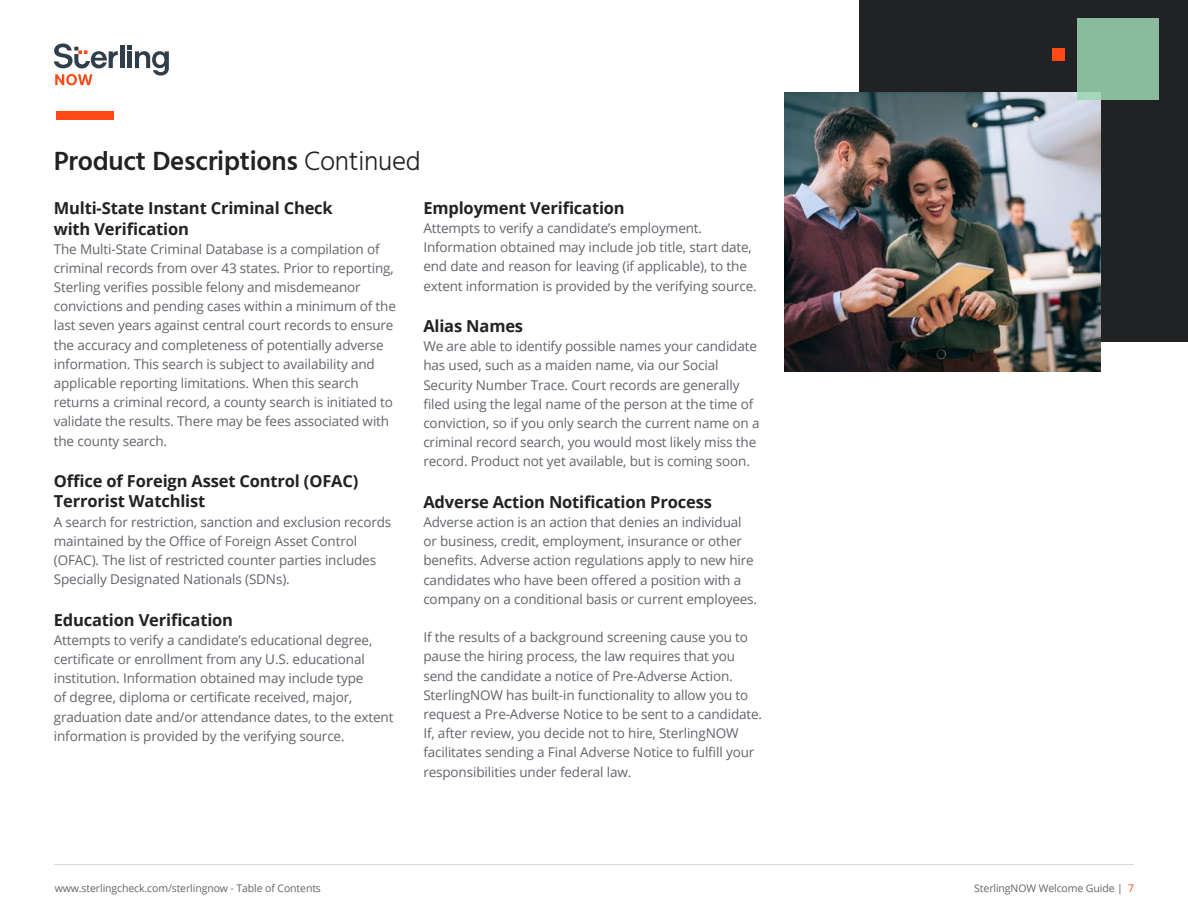
<style>
.page{position:relative;width:1188px;height:918px;background:#fff}
.page>*{position:absolute;margin:0;border:0;box-sizing:border-box;transform-origin:0 0}
.t1{font:600 27px "Hind";letter-spacing:-.01em;color:#212223}
.t2{font:700 16.5px/20.7px "Open Sans";letter-spacing:-.01em;color:#212223}
.t3{font:13.5px/19.2px "Open Sans";letter-spacing:-.01em;color:#61646a}
.t4{font:10.5px "Open Sans";letter-spacing:-.01em;color:#61646a}
.s1{font-weight:300}
.s2{color:#fe4815}
</style>
<div class="page">
<hr style="left:54px;top:864px;width:1080px;height:1px;background:#d6d7d6">
<div style="left:860px;top:0;width:328px;height:341px;background:#212223"></div>
<img style="left:785px;top:93px;width:315px;height:279px">
<div style="left:1052px;top:48px;width:13px;height:13px;background:#fe4815"></div>
<div style="left:1077px;top:18px;width:82px;height:82px;background:#89bb9c"></div>
<div style="left:56px;top:111px;width:58px;height:9px;background:#fe4815"></div>
<div style="left:120px;top:45px;width:5px;height:23px;background:#303e49"></div>
<svg style="left:128px;top:45px;width:41px;height:31px"></svg>
<svg style="left:54px;top:44px;width:64px;height:24px"></svg>
<svg style="left:55px;top:74px;width:38px;height:11px"></svg>
<h1 class="t1" style="left:54px;top:142px;width:369px">Product Descriptions <span class="s1">Continued</span></h1>
<p class="t2" style="left:54px;top:197px;width:281px">Multi-State Instant Criminal Check with Verification</p>
<p class="t3" style="left:54px;top:239px;width:344px">The Multi-State Criminal Database is a compilation of criminal records from over 43 states. Prior to reporting, Sterling verifies possible felony and misdemeanor convictions and pending cases within a minimum of the last seven years against central court records to ensure the accuracy and completeness of potentially adverse information. This search is subject to availability and applicable reporting limitations. When this search returns a criminal record, a county search is initiated to validate the results. There may be fees associated with the county search.</p>
<p class="t2" style="left:54px;top:470px;width:306px">Office of Foreign Asset Control (OFAC)<br>Terrorist Watchlist</p>
<p class="t3" style="left:54px;top:512px;width:339px">A search for restriction, sanction and exclusion records maintained by the Office of Foreign Asset Control (OFAC). The list of restricted counter parties includes Specially Designated Nationals (SDNs).</p>
<p class="t2" style="left:54px;top:609px;width:181px">Education Verification</p>
<p class="t3" style="left:54px;top:630px;width:341px">Attempts to verify a candidate’s educational degree, certificate or enrollment from any U.S. educational institution. Information obtained may include type<br>of degree, diploma or certificate received, major, graduation date and/or attendance dates, to the extent information is provided by the verifying source.</p>
<p class="t2" style="left:423px;top:197px;width:203px">Employment Verification</p>
<p class="t3" style="left:423px;top:218px;width:335px">Attempts to verify a candidate’s employment.<br>Information obtained may include job title, start date, end date and reason for leaving (if applicable), to the extent information is provided by the verifying source.</p>
<p class="t2" style="left:423px;top:315px;width:101px">Alias Names</p>
<p class="t3" style="left:423px;top:336px;width:338px">We are able to identify possible names your candidate has used, such as a maiden name, via our Social Security Number Trace. Court records are generally filed using the legal name of the person at the time of conviction, so if you only search the current name on a criminal record search, you would most likely miss the record. Product not yet available, but is coming soon.</p>
<p class="t2" style="left:423px;top:491px;width:290px">Adverse Action Notification Process</p>
<p class="t3" style="left:423px;top:512px;width:335px">Adverse action is an action that denies an individual or business, credit, employment, insurance or other benefits. Adverse action regulations apply to new hire candidates who have been offered a position with a company on a conditional basis or current employees.</p>
<p class="t3" style="left:423px;top:627px;width:340px">If the results of a background screening cause you to pause the hiring process, the law requires that you send the candidate a notice of Pre-Adverse Action.<br>SterlingNOW has built-in functionality to allow you to request a Pre-Adverse Notice to be sent to a candidate.<br>If, after review, you decide not to hire, SterlingNOW facilitates sending a Final Adverse Notice to fulfill your responsibilities under federal law.</p>
<p class="t4" style="left:55px;top:881px;width:268px">www.sterlingcheck.com/sterlingnow - Table of Contents</p>
<p class="t4" style="left:974px;top:881px;width:161px">SterlingNOW Welcome Guide | <span class="s2">7</span></p>
</div>
